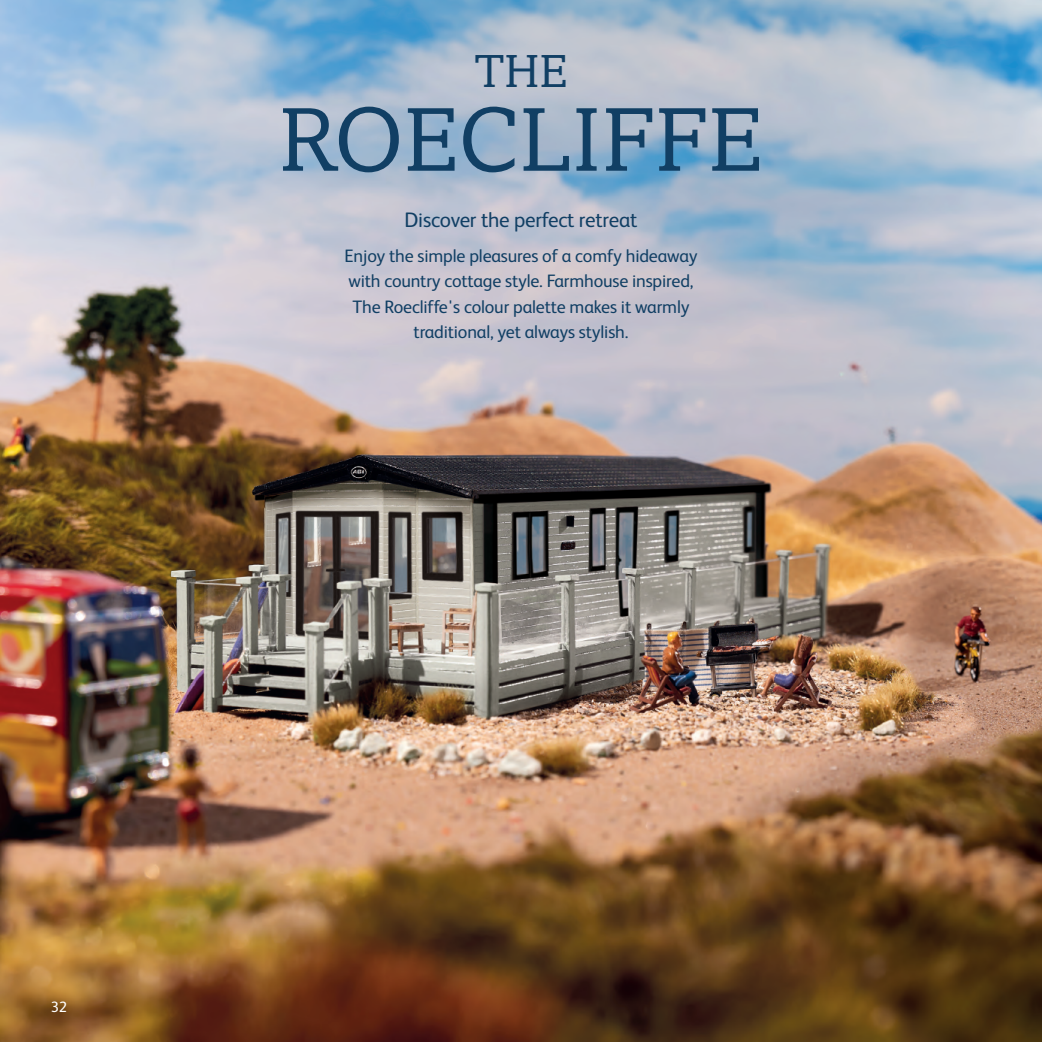
<style>
.page{position:relative;width:1042px;height:1042px;background:#fff}
.page>*{position:absolute;margin:0;border:0;box-sizing:border-box;transform-origin:0 0}
.t1{font:91.05px "Amasis";color:#113f64}
.t2{font:46.65px "Amasis";color:#113f64}
.Body_copy_intro_sub{font:21px "FS Albert";letter-spacing:-.01em;color:#113f64}
.Body_copy_intro_sub-2{font:18px/25.5px "FS Albert";letter-spacing:-.01em;color:#113f64;text-align:center}
.t3{font:15px "FS Albert";color:#fff}
</style>
<div class="page">
<img style="left:0;top:0;width:1042px;height:1042px">
<p class="t2" style="left:474px;top:44px;width:95px">THE</p>
<p class="t1" style="left:279px;top:87px;width:485px">ROECLIFFE</p>
<p class="Body_copy_intro_sub" style="left:404px;top:206px;width:235px">Discover the perfect retreat</p>
<p class="Body_copy_intro_sub-2" style="left:344px;top:242px;width:355px">Enjoy the simple pleasures of a comfy hideaway with country cottage style. Farmhouse inspired, The Roecliffe's colour palette makes it warmly traditional, yet always stylish.</p>
<p class="t3" style="left:51px;top:997px;width:18px">32</p>
</div>
